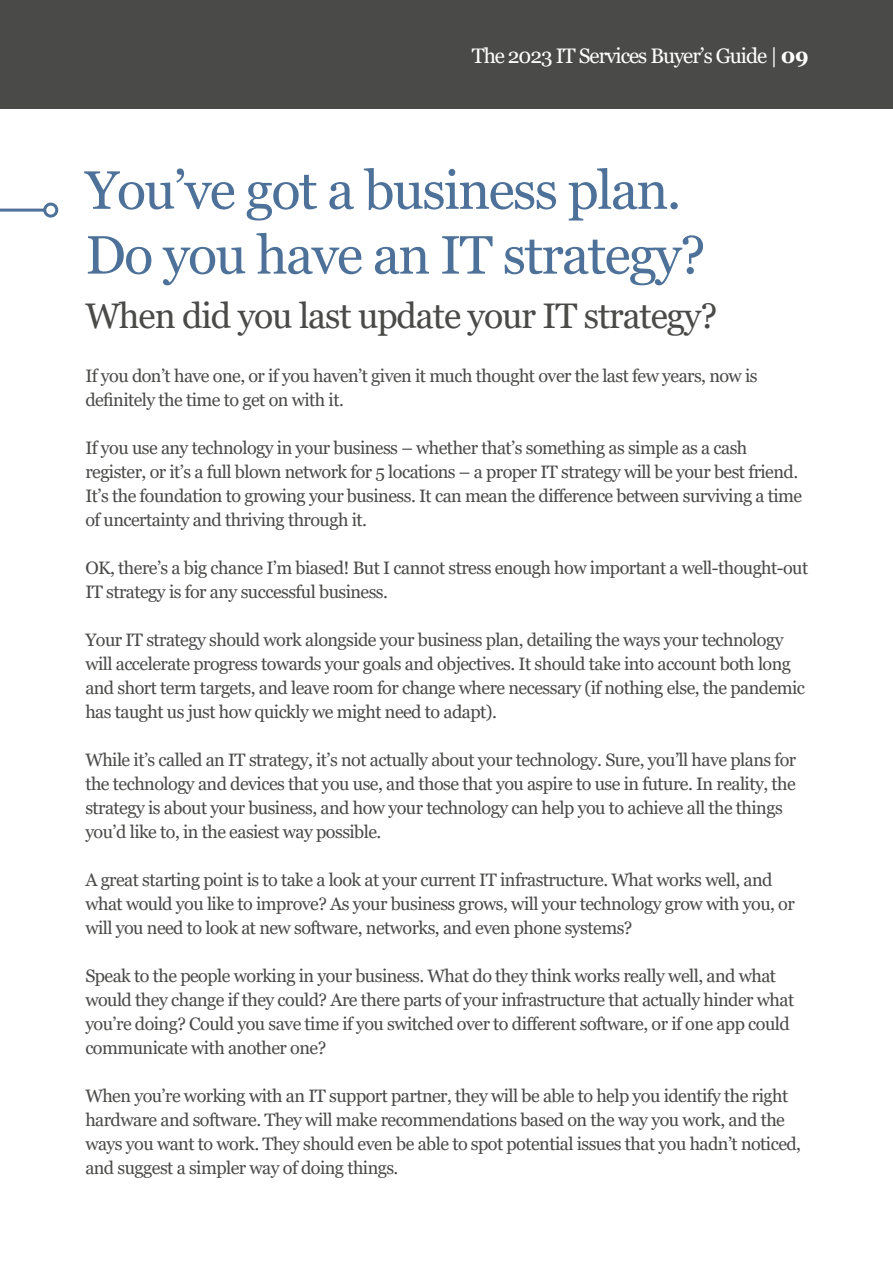
<style>
.page{position:relative;width:893px;height:1263px;background:#fff}
.page>*{position:absolute;margin:0;border:0;box-sizing:border-box;transform-origin:0 0}
.t1{font:54px/64.8px "Georgia";letter-spacing:-.03em;color:#4d7198}
.t2{font:35.55px "Georgia";letter-spacing:-.03em;color:#4a4a49}
.t3{font:21px "Georgia";letter-spacing:-.05em;color:#fff}
.t4{font:18px/24px "Georgia";letter-spacing:-.03em;color:#4a4a49}
.s1{font-weight:700}
</style>
<div class="page">
<hr style="left:0;top:0;width:1px;height:1263px;background:#4a4a49">
<hr style="left:0;top:209px;width:45px;height:3px;background:#4d7198">
<div style="left:43px;top:203px;width:15px;height:15px;border:3px solid #4d7198;border-radius:50%"></div>
<div style="left:0;top:0;width:893px;height:108px;background:#4a4a49"></div>
<p class="t3" style="left:472px;top:43px;width:339px">The 2023 IT Services Buyer’s Guide | <span class="s1">09</span></p>
<h1 class="t1" style="left:85px;top:159px;width:622px">You’ve got a business plan.<br>Do you have an IT strategy?</h1>
<h2 class="t2" style="left:85px;top:294px;width:634px">When did you last update your IT strategy?</h2>
<p class="t4" style="left:85px;top:364px;width:674px">If you don’t have one, or if you haven’t given it much thought over the last few years, now is definitely the time to get on with it.</p>
<p class="t4" style="left:85px;top:436px;width:718px">If you use any technology in your business – whether that’s something as simple as a cash register, or it’s a full blown network for 5 locations – a proper IT strategy will be your best friend.<br>It’s the foundation to growing your business. It can mean the difference between surviving a time of uncertainty and thriving through it.</p>
<p class="t4" style="left:85px;top:556px;width:724px">OK, there’s a big chance I’m biased! But I cannot stress enough how important a well-thought-out<br>IT strategy is for any successful business.</p>
<p class="t4" style="left:85px;top:628px;width:721px">Your IT strategy should work alongside your business plan, detailing the ways your technology will accelerate progress towards your goals and objectives. It should take into account both long and short term targets, and leave room for change where necessary (if nothing else, the pandemic has taught us just how quickly we might need to adapt).</p>
<p class="t4" style="left:85px;top:748px;width:712px">While it’s called an IT strategy, it’s not actually about your technology. Sure, you’ll have plans for the technology and devices that you use, and those that you aspire to use in future. In reality, the strategy is about your business, and how your technology can help you to achieve all the things you’d like to, in the easiest way possible.</p>
<p class="t4" style="left:85px;top:868px;width:711px">A great starting point is to take a look at your current IT infrastructure. What works well, and what would you like to improve? As your business grows, will your technology grow with you, or will you need to look at new software, networks, and even phone systems?</p>
<p class="t4" style="left:85px;top:964px;width:710px">Speak to the people working in your business. What do they think works really well, and what would they change if they could? Are there parts of your infrastructure that actually hinder what you’re doing? Could you save time if you switched over to different software, or if one app could communicate with another one?</p>
<p class="t4" style="left:85px;top:1084px;width:717px">When you’re working with an IT support partner, they will be able to help you identify the right hardware and software. They will make recommendations based on the way you work, and the ways you want to work. They should even be able to spot potential issues that you hadn’t noticed, and suggest a simpler way of doing things.</p>
</div>
